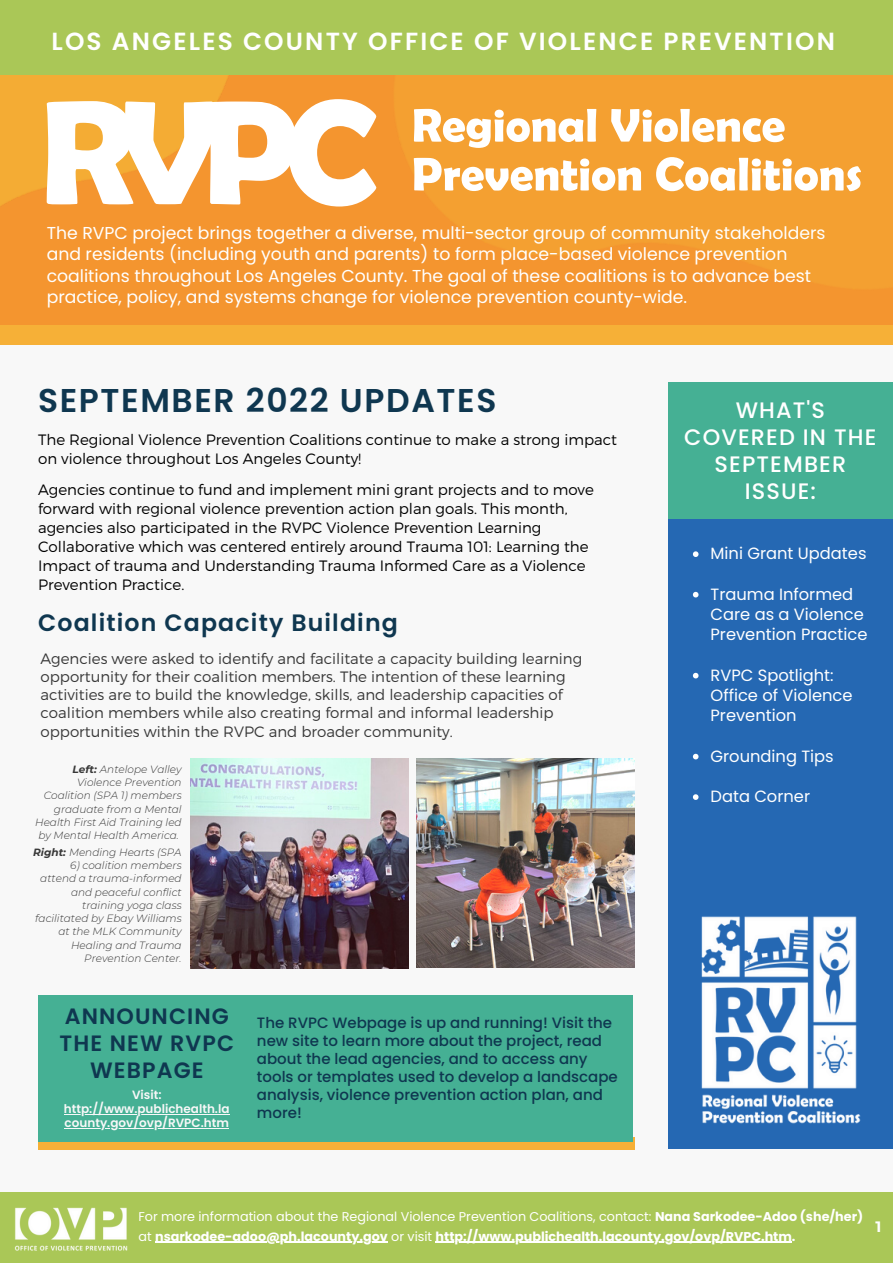
<style>
.page{position:relative;width:893px;height:1264px;background:#fff}
.page>*{position:absolute;margin:0;border:0;box-sizing:border-box;transform-origin:0 0}
.t1{font:600 32.85px "Poppins";letter-spacing:.05em;color:#0f3750}
.t2{font:600 24.75px "Poppins";letter-spacing:.09em;color:#fff}
.t3{font:600 23.7px "Poppins";letter-spacing:.05em;color:#0f3750}
.t4{font:500 22.35px/27px "Poppins";letter-spacing:.05em;color:#fff;text-align:center}
.t5{font:600 22.2px/27px "Poppins";letter-spacing:.05em;color:#0f3750;text-align:center}
.t6{font:17.25px/21.3px "Poppins";color:#fff}
.t7{font:16.35px/20.2px "Poppins";color:#fff}
.t8{font:300 15px/19px "Montserrat";color:#000}
.t9{font:300 15px/18.1px "Montserrat";color:#383838}
.t10{font:500 15px/18px "Poppins";color:#0f3750}
.t11{font:700 15px "Montserrat";color:#fff}
.t12{font:700 12.75px/20.1px "Poppins";color:#fff}
.t13{font:600 12px/14px "Poppins";color:#f8f8f8;text-align:center}
.t14{font:italic 300 10.5px/13.2px "Montserrat";color:#383838;text-align:right}
.s1{font-weight:700}
.s2{font-weight:400}
</style>
<div class="page">
<div style="left:0;top:0;width:892px;height:1262px;background:#f8f8f8"></div>
<div style="left:668px;top:382px;width:224px;height:766px;background:#2568b3"></div>
<img style="left:372px;top:74px;width:520px;height:271px">
<img style="left:0;top:74px;width:372px;height:271px">
<svg style="left:47px;top:99px;width:329px;height:107px"></svg>
<svg style="left:414px;top:109px;width:182px;height:39px"></svg>
<svg style="left:611px;top:109px;width:173px;height:33px"></svg>
<svg style="left:413px;top:158px;width:228px;height:33px"></svg>
<svg style="left:656px;top:157px;width:204px;height:34px"></svg>
<div style="left:0;top:0;width:892px;height:74px;background:#aac757"></div>
<div style="left:668px;top:382px;width:224px;height:137px;background:#45b094"></div>
<img style="left:701px;top:916px;width:160px;height:208px">
<svg style="left:692px;top:551px;width:6px;height:6px"></svg>
<svg style="left:692px;top:592px;width:6px;height:5px"></svg>
<svg style="left:692px;top:673px;width:6px;height:5px"></svg>
<svg style="left:692px;top:753px;width:6px;height:6px"></svg>
<svg style="left:692px;top:794px;width:6px;height:6px"></svg>
<div style="left:0;top:1192px;width:892px;height:70px;background:#aac757"></div>
<img style="left:14px;top:1207px;width:114px;height:44px">
<hr style="left:155px;top:1241px;width:233px;height:1px;background:#fff">
<hr style="left:435px;top:1241px;width:356px;height:1px;background:#fff">
<div style="left:38px;top:1137px;width:596px;height:12px;background:#f6b037"></div>
<div style="left:38px;top:994px;width:594px;height:147px;background:#45b094"></div>
<hr style="left:64px;top:1114px;width:166px;height:1px;background:#f8f8f8">
<hr style="left:65px;top:1128px;width:164px;height:1px;background:#f8f8f8">
<img style="left:190px;top:759px;width:218px;height:209px">
<img style="left:416px;top:758px;width:218px;height:209px">
<h2 class="t2" style="left:51px;top:24px;width:784px">LOS ANGELES COUNTY OFFICE OF VIOLENCE PREVENTION</h2>
<p class="t6" style="left:47px;top:222px;width:780px">The RVPC project brings together a diverse, multi-sector group of community stakeholders and residents (including youth and parents) to form place-based violence prevention coalitions throughout Los Angeles County. The goal of these coalitions is to advance best practice, policy, and systems change for violence prevention county-wide.</p>
<h1 class="t1" style="left:38px;top:377px;width:460px">SEPTEMBER 2022 UPDATES</h1>
<p class="t8" style="left:38px;top:429px;width:580px">The Regional Violence Prevention Coalitions continue to make a strong impact on violence throughout Los Angeles County!</p>
<p class="t8" style="left:38px;top:479px;width:557px">Agencies continue to fund and implement mini grant projects and to move forward with regional violence prevention action plan goals. This month, agencies also participated in the RVPC Violence Prevention Learning Collaborative which was centered entirely around Trauma 101: Learning the Impact of trauma and Understanding Trauma Informed Care as a Violence Prevention Practice.</p>
<h3 class="t3" style="left:38px;top:606px;width:361px">Coalition Capacity Building</h3>
<p class="t9" style="left:40px;top:649px;width:543px">Agencies were asked to identify and facilitate a capacity building learning opportunity for their coalition members. The intention of these learning activities are to build the knowledge, skills, and leadership capacities of coalition members while also creating formal and informal leadership opportunities within the RVPC and broader community.</p>
<p class="t14" style="left:35px;top:762px;width:148px"><span class="s1">Left:</span> Antelope Valley<br>Violence Prevention<br>Coalition (SPA 1) members graduate from a Mental<br>Health First Aid Training led by Mental Health America.</p>
<p class="t14" style="left:33px;top:845px;width:150px"><span class="s1">Right:</span> Mending Hearts (SPA</p>
<p class="t14" style="left:35px;top:858px;width:148px">6) coalition members attend a trauma-informed and peaceful conflict training yoga class facilitated by Ebay Williams at the MLK Community<br>Healing and Trauma<br>Prevention Center.</p>
<h3 class="t5" style="left:60px;top:1002px;width:176px">ANNOUNCING<br>THE NEW RVPC<br>WEBPAGE</h3>
<p class="t13" style="left:64px;top:1087px;width:167px">Visit: http://www.publichealth.la county.gov/ovp/RVPC.htm</p>
<p class="t10" style="left:257px;top:1013px;width:362px">The RVPC Webpage is up and running! Visit the new site to learn more about the project, read about the lead agencies, and to access any tools or templates used to develop a landscape analysis, violence prevention action plan, and more!</p>
<h3 class="t4" style="left:684px;top:397px;width:194px">WHAT'S<br>COVERED IN THE<br>SEPTEMBER<br>ISSUE:</h3>
<p class="t7" style="left:710px;top:543px;width:157px">Mini Grant Updates</p>
<p class="t7" style="left:710px;top:584px;width:158px">Trauma Informed<br>Care as a Violence<br>Prevention Practice</p>
<p class="t7" style="left:710px;top:665px;width:144px">RVPC Spotlight:<br>Office of Violence<br>Prevention</p>
<p class="t7" style="left:710px;top:745px;width:125px">Grounding Tips</p>
<p class="t7" style="left:710px;top:786px;width:101px">Data Corner</p>
<p class="t12" style="left:138px;top:1206px;width:726px"><span class="s2">For more information about the Regional Violence Prevention Coalitions, contact:</span> Nana Sarkodee-Adoo (she/her) <span class="s2">at</span> nsarkodee-adoo@ph.lacounty.gov <span class="s2">or visit</span> http://www.publichealth.lacounty.gov/ovp/RVPC.htm.</p>
<p class="t11" style="left:875px;top:1217px;width:7px">1</p>
</div>
